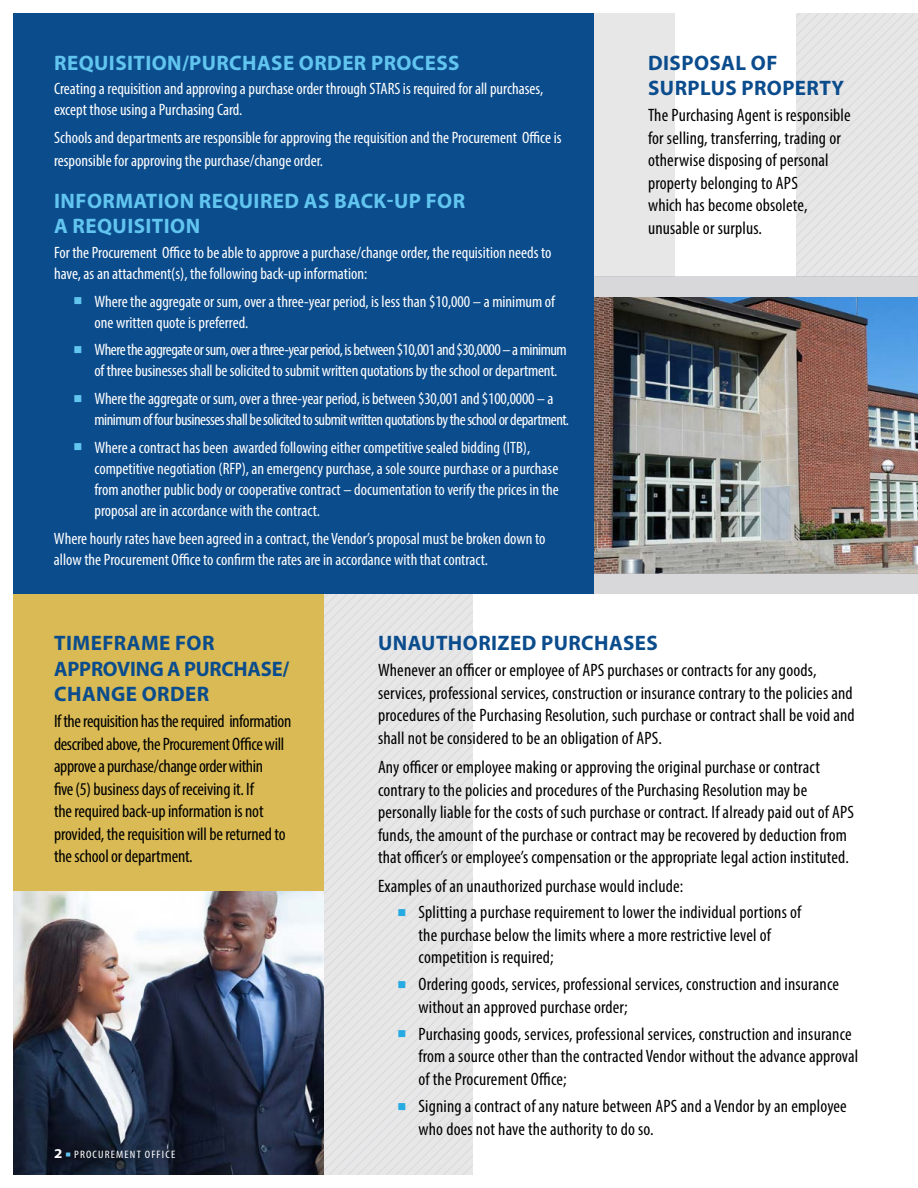
<style>
.page{position:relative;width:918px;height:1188px;background:#fff}
.page>*{position:absolute;margin:0;border:0;box-sizing:border-box;transform-origin:0 0}
.t1{font:700 21px/25.5px "Myriad Pro";letter-spacing:.02em;color:#0b4c8d}
.t2{font:700 21px/25.5px "Myriad Pro";letter-spacing:.02em;color:#61c5ef}
.t3{font:condensed 18px/22.5px "Myriad Pro";letter-spacing:.01em;color:#000}
.t4{font:condensed 18px/22.5px "Myriad Pro";letter-spacing:-.02em;color:#000}
.t5{font:condensed 16.5px/21px "Myriad Pro";color:#fff}
.t6{font:condensed 16.5px/21px "Myriad Pro";letter-spacing:-.03em;color:#fff}
.t7{font:condensed 10.8px "Myriad Pro";color:#fff;scale:1.11 1}
.s1{color:#61c5ef}
.s2{font-weight:700;font-stretch:normal;font-size:13.5px}
.s3{color:#25abe2}
</style>
<div class="page">
<svg style="left:796px;top:14px;width:122px;height:263px;background:#e4e4e5"></svg>
<div style="left:594px;top:14px;width:81px;height:263px;background:#e7e7e8"></div>
<svg style="left:324px;top:828px;width:148px;height:346px;background:#e4e4e5"></svg>
<div style="left:14px;top:594px;width:310px;height:297px;background:#d9ba54"></div>
<img style="left:14px;top:891px;width:310px;height:283px">
<img style="left:594px;top:297px;width:324px;height:277px">
<div style="left:594px;top:277px;width:324px;height:20px;background:#d8d7d9"></div>
<div style="left:14px;top:14px;width:580px;height:580px;background:#0b4c8d"></div>
<div style="left:594px;top:574px;width:324px;height:20px;background:#d8d7d9"></div>
<p class="t2" style="left:54px;top:49px;width:407px">REQUISITION/PURCHASE ORDER PROCESS</p>
<p class="t5" style="left:54px;top:78px;width:491px">Creating a requisition and approving a purchase order through STARS is required for all purchases, except those using a Purchasing Card.</p>
<p class="t5" style="left:54px;top:126px;width:509px;line-height:22.5px">Schools and departments are responsible for approving the requisition and the Procurement Office is responsible for approving the purchase/change order.</p>
<p class="t2" style="left:54px;top:187px;width:412px">INFORMATION REQUIRED AS BACK-UP FOR<br>A REQUISITION</p>
<p class="t5" style="left:54px;top:242px;width:499px">For the Procurement Office to be able to approve a purchase/change order, the requisition needs to have, as an attachment(s), the following back-up information:</p>
<p class="t5" style="left:94px;top:290px;width:462px;text-indent:-21px"><span class="s1">■</span> Where the aggregate or sum, over a three-year period, is less than $10,000 – a minimum of one written quote is preferred.</p>
<p class="t5" style="left:94px;top:339px;width:474px;text-indent:-21px"><span class="s1">■</span> Where the aggregate or sum, over a three-year period, is between $10,001 and $30,0000 – a minimum of three businesses shall be solicited to submit written quotations by the school or department.</p>
<p class="t6" style="left:94px;top:388px;width:476px;text-indent:-21px"><span class="s1">■</span> Where the aggregate or sum, over a three-year period, is between $30,001 and $100,0000 – a minimum of four businesses shall be solicited to submit written quotations by the school or department.</p>
<p class="t5" style="left:94px;top:437px;width:466px;text-indent:-21px"><span class="s1">■</span> Where a contract has been awarded following either competitive sealed bidding (ITB), competitive negotiation (RFP), an emergency purchase, a sole source purchase or a purchase from another public body or cooperative contract – documentation to verify the prices in the proposal are in accordance with the contract.</p>
<p class="t5" style="left:54px;top:527px;width:493px">Where hourly rates have been agreed in a contract, the Vendor’s proposal must be broken down to allow the Procurement Office to confirm the rates are in accordance with that contract.</p>
<p class="t1" style="left:648px;top:49px;width:28px">DISPOSAL</p>
<p class="t1" style="left:751px;top:49px;width:14px">OF</p>
<p class="t1" style="left:648px;top:75px;width:14px">SURPLUS</p>
<p class="t1" style="left:741px;top:75px;width:14px">PROPERTY</p>
<p class="t3" style="left:648px;top:104px;width:204px">The Purchasing Agent is responsible for selling, transferring, trading or otherwise disposing of personal property belonging to APS<br>which has become obsolete, unusable or surplus.</p>
<p class="t1" style="left:54px;top:630px;width:236px">TIMEFRAME FOR<br>APPROVING A PURCHASE/<br>CHANGE ORDER</p>
<p class="t4" style="left:54px;top:710px;width:239px">If the requisition has the required information described above, the Procurement Office will approve a purchase/change order within<br>five (5) business days of receiving it. If<br>the required back-up information is not provided, the requisition will be returned to the school or department.</p>
<p class="t7" style="left:54px;top:1148px;width:30px"><span class="s2">2</span><span class="s1">■</span>Procurement</p>
<p class="t7" style="left:145px;top:1148px;width:6px">office</p>
<p class="t1" style="left:378px;top:630px;width:281px">UNAUTHORIZED PURCHASES</p>
<p class="t3" style="left:378px;top:659px;width:478px">Whenever an officer or employee of APS purchases or contracts for any goods, services, professional services, construction or insurance contrary to the policies and procedures of the Purchasing Resolution, such purchase or contract shall be void and shall not be considered to be an obligation of APS.</p>
<p class="t3" style="left:378px;top:756px;width:478px">Any officer or employee making or approving the original purchase or contract contrary to the policies and procedures of the Purchasing Resolution may be personally liable for the costs of such purchase or contract. If already paid out of APS funds, the amount of the purchase or contract may be recovered by deduction from that officer’s or employee’s compensation or the appropriate legal action instituted.</p>
<p class="t3" style="left:378px;top:875px;width:307px">Examples of an unauthorized purchase would include:</p>
<p class="t3" style="left:418px;top:901px;width:384px;text-indent:-21px"><span class="s3">■</span> Splitting a purchase requirement to lower the individual portions of the purchase below the limits where a more restrictive level of competition is required;</p>
<p class="t3" style="left:418px;top:973px;width:422px;text-indent:-21px"><span class="s3">■</span> Ordering goods, services, professional services, construction and insurance without an approved purchase order;</p>
<p class="t3" style="left:418px;top:1023px;width:441px;text-indent:-21px"><span class="s3">■</span> Purchasing goods, services, professional services, construction and insurance from a source other than the contracted Vendor without the advance approval of the Procurement Office;</p>
<p class="t3" style="left:418px;top:1095px;width:430px;text-indent:-21px"><span class="s3">■</span> Signing a contract of any nature between APS and a Vendor by an employee who does not have the authority to do so.</p>
</div>
